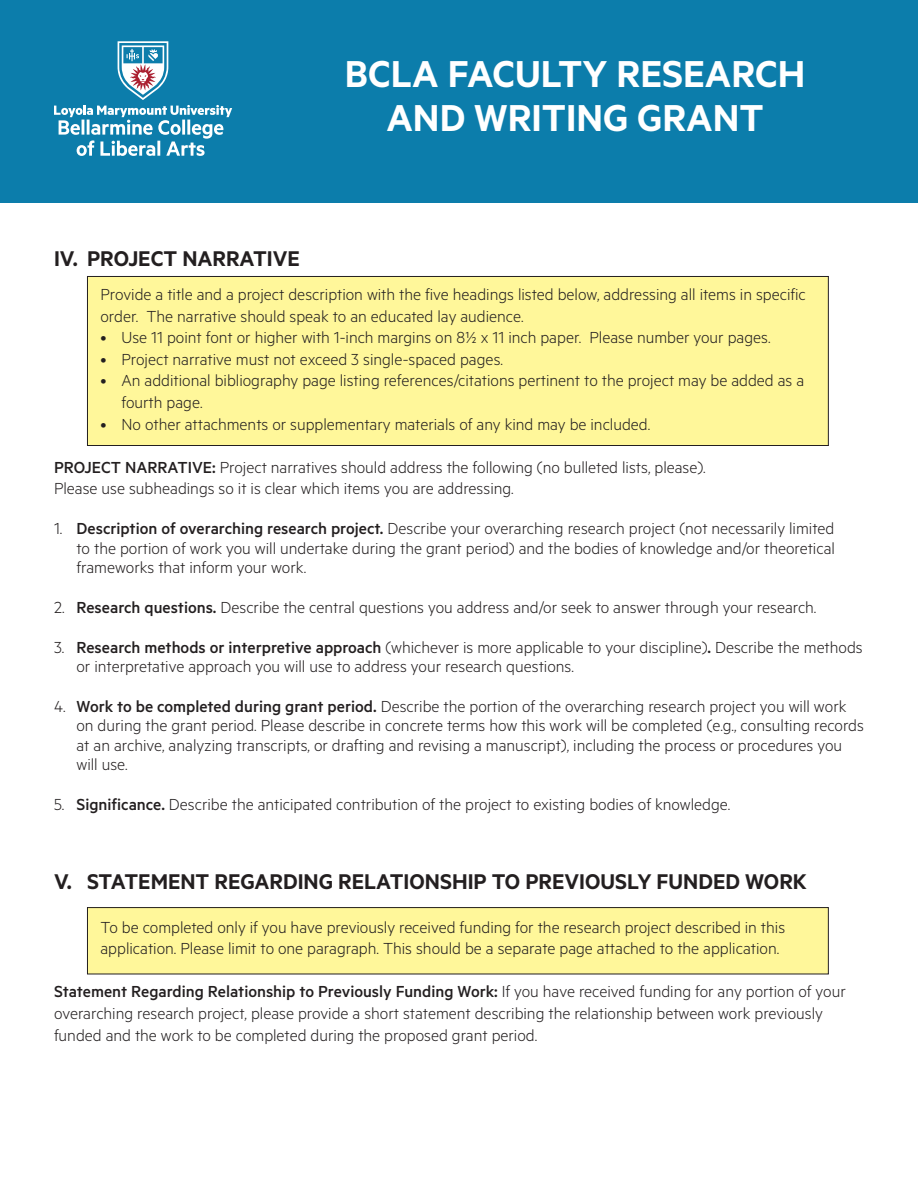
<style>
.page{position:relative;width:918px;height:1188px;background:#fff}
.page>*{position:absolute;margin:0;border:0;box-sizing:border-box;transform-origin:0 0}
.t1{font:600 42.15px/43.5px "Metric";color:#fff;text-align:center}
.t2{font:600 24px "Metric";color:#231f20}
.t3{font:300 18px/21.6px "Metric";color:#231f20}
.s1{font-weight:500}
</style>
<div class="page">
<div style="left:87px;top:276px;width:741px;height:170px;background:#fff79a"></div>
<div style="left:87px;top:276px;width:742px;height:170px;border:1px solid #231f20"></div>
<div style="left:87px;top:908px;width:741px;height:66px;background:#fff79a"></div>
<div style="left:87px;top:907px;width:742px;height:67px;border:1px solid #231f20"></div>
<div style="left:0;top:0;width:918px;height:202px;background:#0c7dab"></div>
<svg style="left:54px;top:41px;width:178px;height:115px"></svg>
<h1 class="t1" style="left:345px;top:51px;width:462px">BCLA FACULTY RESEARCH<br>AND WRITING GRANT</h1>
<h2 class="t2" style="left:54px;top:245px;width:247px">IV. PROJECT NARRATIVE</h2>
<p class="t3" style="left:100px;top:283px;width:707px">Provide a title and a project description with the five headings listed below, addressing all items in specific order. The narrative should speak to an educated lay audience.</p>
<p class="t3" style="left:100px;top:326px;width:672px">• Use 11 point font or higher with 1-inch margins on 8½ x 11 inch paper. Please number your pages.</p>
<p class="t3" style="left:100px;top:348px;width:404px">• Project narrative must not exceed 3 single-spaced pages.</p>
<p class="t3" style="left:122px;top:369px;width:684px;text-indent:-21px">• An additional bibliography page listing references/citations pertinent to the project may be added as a fourth page.</p>
<p class="t3" style="left:100px;top:412px;width:551px">• No other attachments or supplementary materials of any kind may be included.</p>
<p class="t3" style="left:54px;top:456px;width:653px"><span class="s1">PROJECT NARRATIVE:</span> Project narratives should address the following (no bulleted lists, please).<br>Please use subheadings so it is clear which items you are addressing.</p>
<p class="t3" style="left:77px;top:518px;width:760px;line-height:19.5px;text-align:justify;text-indent:-22px">1. <span class="s1">Description of overarching research project.</span> Describe your overarching research project (not necessarily limited to the portion of work you will undertake during the grant period) and the bodies of knowledge and/or theoretical frameworks that inform your work.</p>
<p class="t3" style="left:54px;top:596px;width:764px">2. <span class="s1">Research questions.</span> Describe the central questions you address and/or seek to answer through your research.</p>
<p class="t3" style="left:77px;top:636px;width:788px;line-height:19.5px;text-indent:-22px">3. <span class="s1">Research methods or interpretive approach</span> (whichever is more applicable to your discipline)<span class="s1">.</span> Describe the methods or interpretative approach you will use to address your research questions.</p>
<p class="t3" style="left:77px;top:696px;width:789px;line-height:19.5px;text-indent:-22px">4. <span class="s1">Work to be completed during grant period.</span> Describe the portion of the overarching research project you will work on during the grant period. Please describe in concrete terms how this work will be completed (e.g., consulting records at an archive, analyzing transcripts, or drafting and revising a manuscript), including the process or procedures you will use.</p>
<p class="t3" style="left:54px;top:793px;width:678px">5. <span class="s1">Significance.</span> Describe the anticipated contribution of the project to existing bodies of knowledge.</p>
<h2 class="t2" style="left:54px;top:868px;width:754px">V. STATEMENT REGARDING RELATIONSHIP TO PREVIOUSLY FUNDED WORK</h2>
<p class="t3" style="left:100px;top:915px;width:686px">To be completed only if you have previously received funding for the research project described in this application. Please limit to one paragraph. This should be a separate page attached to the application.</p>
<p class="t3" style="left:54px;top:980px;width:793px"><span class="s1">Statement Regarding Relationship to Previously Funding Work:</span> If you have received funding for any portion of your overarching research project, please provide a short statement describing the relationship between work previously funded and the work to be completed during the proposed grant period.</p>
</div>
